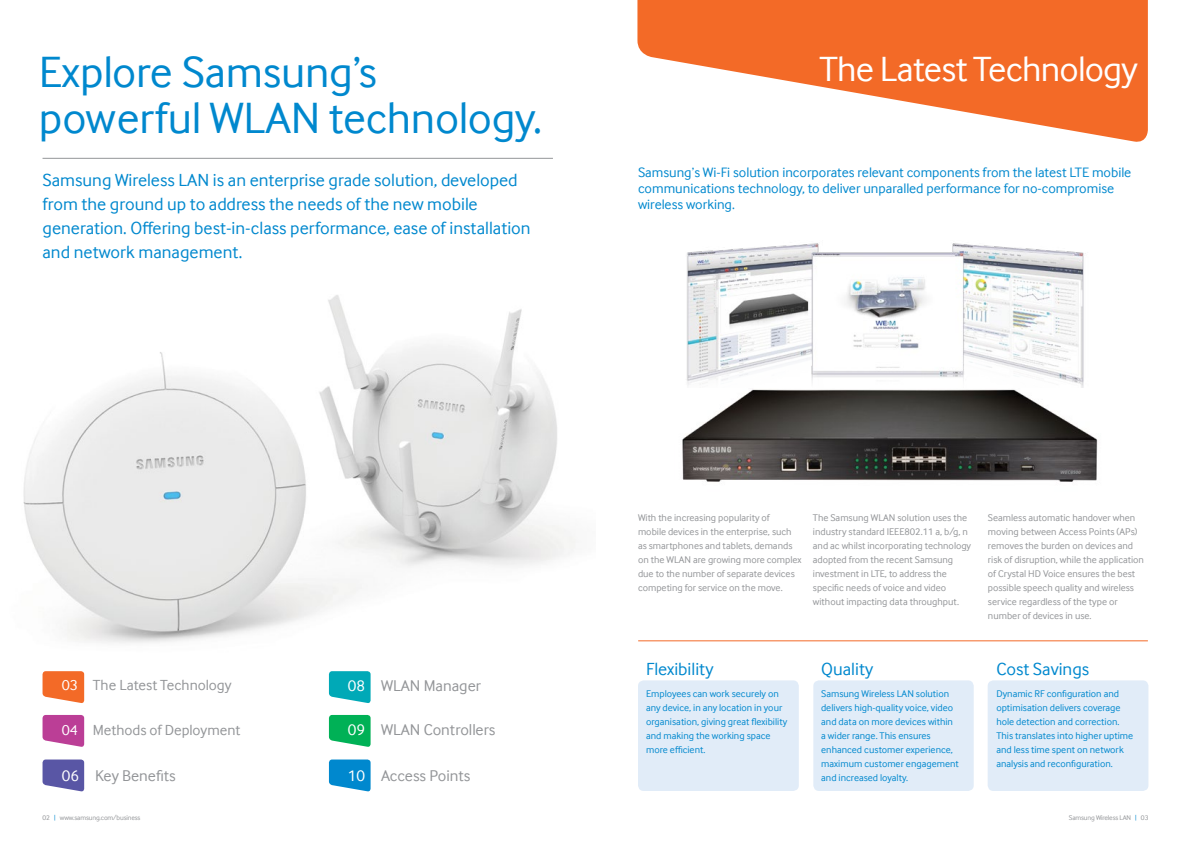
<style>
.page{position:relative;width:1191px;height:842px;background:#fff}
.page>*{position:absolute;margin:0;border:0;box-sizing:border-box;transform-origin:0 0}
.t1{font:45px/46px "Samsung Inter Face";letter-spacing:-.005em;color:#0088ce}
.t2{font:36px "Samsung Inter Face";letter-spacing:-.02em;color:#fff}
.t3{font:18px/24px "Samsung Inter Face";color:#0088ce}
.t4{font:16px "Samsung Inter Face";color:#939598}
.t5{font:15px "Samsung Inter Face";color:#939598}
.t6{font:14px/16px "Samsung Inter Face";color:#0088ce}
.t7{font:10px/14px "Samsung Inter Face";color:#939598}
.t8{font:10px/14px "Samsung Inter Face";color:#0088ce}
.t9{font:7px "Samsung Inter Face";letter-spacing:-.02em;color:#939598}
.s1{color:#fff}
.s2{color:#0088ce}
</style>
<div class="page">
<img style="left:23px;top:295px;width:553px;height:380px">
<hr style="left:43px;top:158px;width:510px;height:1px;background:#939598">
<svg style="left:43px;top:671px;width:41px;height:32px"></svg>
<svg style="left:329px;top:715px;width:41px;height:32px"></svg>
<svg style="left:43px;top:759px;width:41px;height:33px"></svg>
<svg style="left:329px;top:759px;width:41px;height:33px"></svg>
<svg style="left:329px;top:671px;width:41px;height:32px"></svg>
<svg style="left:43px;top:715px;width:41px;height:32px"></svg>
<svg style="left:637px;top:0;width:510px;height:142px;fill:#f36a27"></svg>
<img style="left:686px;top:243px;width:398px;height:145px">
<img style="left:682px;top:389px;width:416px;height:93px">
<hr style="left:638px;top:641px;width:509px;height:1px;background:#f36a27">
<div style="left:987px;top:680px;width:161px;height:111px;background:#e1ecf8;border-radius:6px"></div>
<div style="left:813px;top:680px;width:160px;height:111px;background:#e1ecf8;border-radius:6px"></div>
<div style="left:638px;top:680px;width:161px;height:111px;background:#e1ecf8;border-radius:6px"></div>
<h1 class="t1" style="left:39px;top:49px;width:504px">Explore Samsung’s powerful WLAN technology.</h1>
<h3 class="t3" style="left:43px;top:168px;width:489px">Samsung Wireless LAN is an enterprise grade solution, developed from the ground up to address the needs of the new mobile generation. Offering best-in-class performance, ease of installation and network management.</h3>
<h2 class="t2" style="left:819px;top:48px;width:320px">The Latest Technology</h2>
<h3 class="t6" style="left:638px;top:164px;width:495px">Samsung’s Wi-Fi solution incorporates relevant components from the latest LTE mobile communications technology, to deliver unparalled performance for no-compromise wireless working.</h3>
<h3 class="t5" style="left:62px;top:677px;width:171px"><span class="s1">03</span> The Latest Technology</h3>
<h3 class="t5" style="left:62px;top:721px;width:180px"><span class="s1">04</span> Methods of Deployment</h3>
<h3 class="t4" style="left:348px;top:677px;width:135px"><span class="s1">08</span> WLAN Manager</h3>
<h3 class="t4" style="left:348px;top:721px;width:149px"><span class="s1">09</span> WLAN Controllers</h3>
<h3 class="t4" style="left:62px;top:766px;width:115px"><span class="s1">06</span> Key Benefits</h3>
<h3 class="t4" style="left:348px;top:766px;width:124px"><span class="s1">10</span> Access Points</h3>
<p class="t7" style="left:638px;top:511px;width:165px">With the increasing popularity of<br>mobile devices in the enterprise, such as smartphones and tablets, demands on the WLAN are growing more complex due to the number of separate devices competing for service on the move.</p>
<p class="t7" style="left:813px;top:511px;width:160px">The Samsung WLAN solution uses the industry standard IEEE802.11 a, b/g, n and ac whilst incorporating technology adopted from the recent Samsung investment in LTE, to address the specific needs of voice and video without impacting data throughput.</p>
<p class="t7" style="left:988px;top:511px;width:158px">Seamless automatic handover when moving between Access Points (APs) removes the burden on devices and risk of disruption, while the application of Crystal HD Voice ensures the best possible speech quality and wireless service regardless of the type or number of devices in use.</p>
<h3 class="t3" style="left:646px;top:657px;width:69px">Flexibility</h3>
<p class="t8" style="left:646px;top:687px;width:143px">Employees can work securely on any device, in any location in your organisation, giving great flexibility and making the working space more efficient.</p>
<h3 class="t3" style="left:821px;top:657px;width:54px">Quality</h3>
<p class="t8" style="left:821px;top:687px;width:139px">Samsung Wireless LAN solution delivers high-quality voice, video and data on more devices within a wider range. This ensures enhanced customer experience, maximum customer engagement and increased loyalty.</p>
<h3 class="t3" style="left:996px;top:657px;width:94px">Cost Savings</h3>
<p class="t8" style="left:996px;top:687px;width:138px">Dynamic RF configuration and optimisation delivers coverage hole detection and correction.<br>This translates into higher uptime and less time spent on network analysis and reconfiguration.</p>
<p class="t9" style="left:43px;top:813px;width:99px">02 <span class="s2">|</span> www.samsung.com/business</p>
<p class="t9" style="left:1069px;top:813px;width:81px">Samsung Wireless LAN <span class="s2">|</span> 03</p>
</div>
